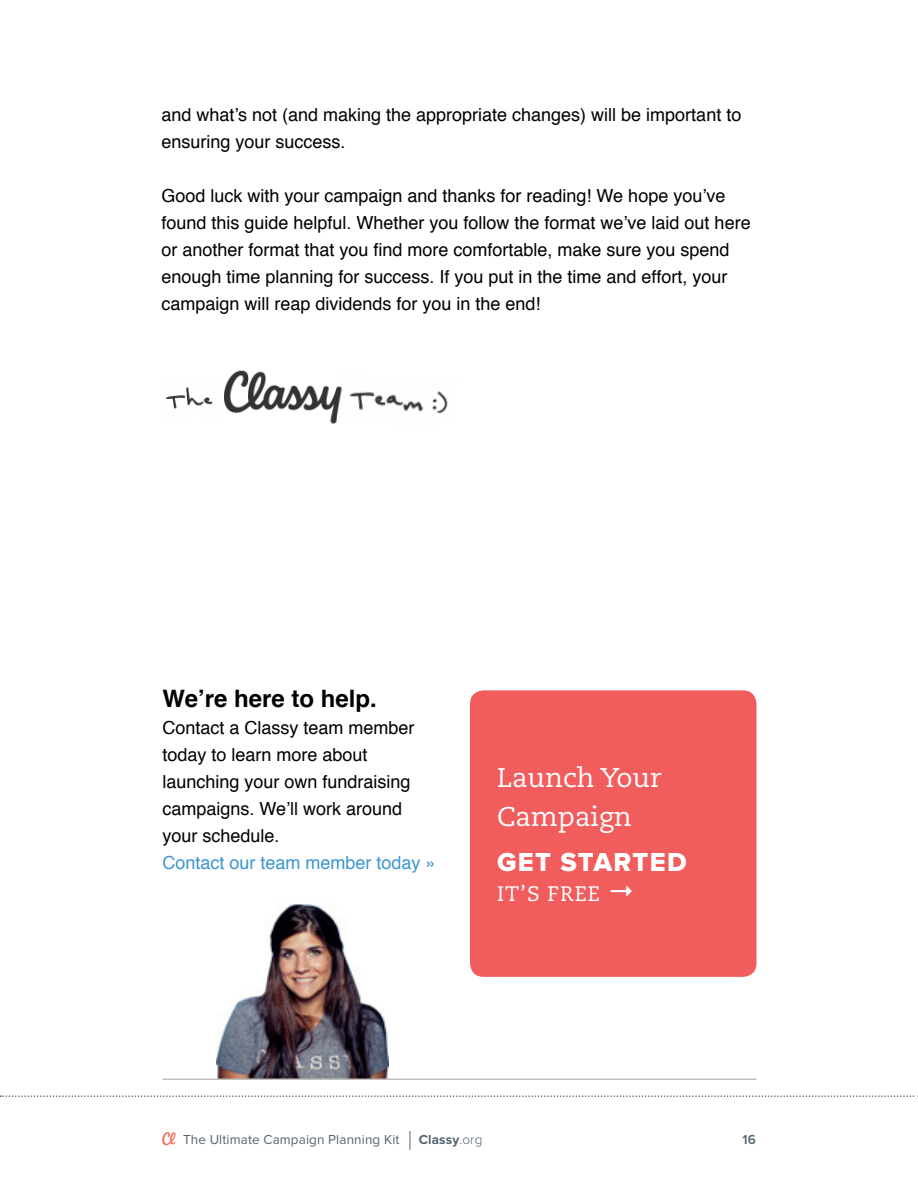
<style>
.page{position:relative;width:918px;height:1188px;background:#fff}
.page>*{position:absolute;margin:0;border:0;box-sizing:border-box;transform-origin:0 0}
.Header_3{font:27px/39px "Caecilia CE";color:#fff}
.t1{font:27px "Proxima Nova Extrabld";letter-spacing:.05em;color:#fff}
.t2{font:700 24px "Helvetica";color:#000}
.t3{font:21px "Caecilia CE";letter-spacing:.05em;color:#fff}
.t4{font:18px/27px "Helvetica";color:#000}
.t5{font:13.5px "Proxima Nova";letter-spacing:.01em;color:#51636f}
.t6{font:700 13.5px "Proxima Nova";letter-spacing:.01em;color:#51636f}
.t7{font:600 13.5px "Proxima Nova";color:#51636f}
.s1{color:#3d96d2}
.s2{font-family:"Lucida Grande";font-size:27px}
.s3{font-weight:300}
</style>
<div class="page">
<svg style="left:0;top:1095px;width:918px;height:2px"></svg>
<svg style="left:162px;top:1132px;width:14px;height:13px"></svg>
<svg style="left:410px;top:1131px;width:1px;height:19px"></svg>
<img style="left:165px;top:370px;width:283px;height:54px">
<img style="left:216px;top:904px;width:173px;height:174px">
<hr style="left:163px;top:1078px;width:594px;height:2px;background:#bfbfbf">
<div style="left:470px;top:690px;width:287px;height:287px;background:#f15c5c;border-radius:14px"></div>
<p class="t4" style="left:161px;top:102px;width:581px">and what’s not (and making the appropriate changes) will be important to ensuring your success.</p>
<p class="t4" style="left:161px;top:183px;width:591px">Good luck with your campaign and thanks for reading! We hope you’ve found this guide helpful. Whether you follow the format we’ve laid out here or another format that you find more comfortable, make sure you spend enough time planning for success. If you put in the time and effort, your campaign will reap dividends for you in the end!</p>
<p class="t2" style="left:163px;top:679px;width:216px">We’re here to help.</p>
<p class="t4" style="left:163px;top:715px;width:275px">Contact a Classy team member today to learn more about launching your own fundraising campaigns. We’ll work around your schedule.<br><span class="s1">Contact our team member today »</span></p>
<p class="Header_3" style="left:497px;top:758px;width:166px">Launch Your<br>Campaign</p>
<p class="t1" style="left:497px;top:850px;width:191px">GET STARTED</p>
<p class="t3" style="left:497px;top:880px;width:139px">IT’S FREE <span class="s2">→</span></p>
<p class="t5" style="left:183px;top:1133px;width:218px">The Ultimate Campaign Planning Kit</p>
<p class="t6" style="left:419px;top:1133px;width:65px">Classy<span class="s3">.org</span></p>
<p class="t7" style="left:743px;top:1133px;width:15px">16</p>
</div>
